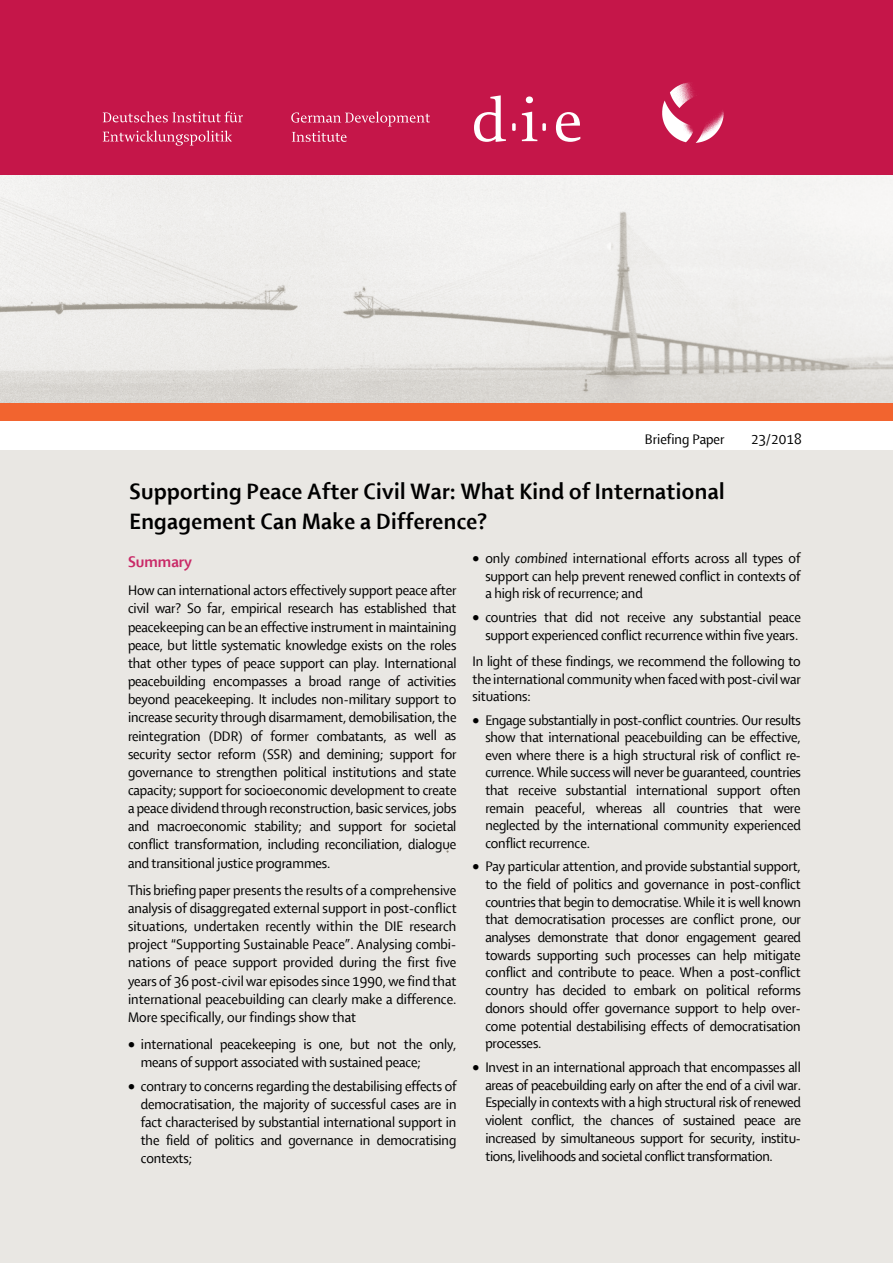
<style>
.page{position:relative;width:893px;height:1263px;background:#fff}
.page>*{position:absolute;margin:0;border:0;box-sizing:border-box;transform-origin:0 0}
.t1{font:24px/30px "Shaker RB";letter-spacing:.015em;color:#000}
.t2{font:16.5px "Shaker RB";color:#c92967}
.t3{font:15px/18.1px "Shaker R";letter-spacing:-.01em;color:#000;text-align:justify}
.s1{font-family:"Shaker RI"}
</style>
<div class="page">
<img style="left:0;top:174px;width:893px;height:230px">
<div style="left:0;top:451px;width:893px;height:812px;background:#e9e7e3"></div>
<div style="left:0;top:0;width:893px;height:174px;background:#c51649"></div>
<svg style="left:512px;top:123px;width:4px;height:8px"></svg>
<svg style="left:474px;top:95px;width:32px;height:47px"></svg>
<svg style="left:522px;top:96px;width:24px;height:45px"></svg>
<svg style="left:556px;top:112px;width:24px;height:30px"></svg>
<svg style="left:103px;top:111px;width:140px;height:11px"></svg>
<svg style="left:103px;top:131px;width:129px;height:15px"></svg>
<svg style="left:291px;top:112px;width:139px;height:30px"></svg>
<img style="left:663px;top:83px;width:60px;height:60px">
<div style="left:0;top:404px;width:893px;height:17px;background:#f2642f"></div>
<p class="t3" style="left:645px;top:431px;width:81px">Briefing Paper</p>
<p class="t3" style="left:751px;top:431px;width:52px">23/2018</p>
<h1 class="t1" style="left:129px;top:476px;width:596px">Supporting Peace After Civil War: What Kind of International<br>Engagement Can Make a Difference?</h1>
<p class="t2" style="left:128px;top:553px;width:65px">Summary</p>
<p class="t3" style="left:128px;top:581px;width:330px">How can international actors effectively support peace after civil war? So far, empirical research has established that peacekeeping can be an effective instrument in maintaining peace, but little systematic knowledge exists on the roles that other types of peace support can play. International peacebuilding encompasses a broad range of activities beyond peacekeeping. It includes non-military support to increase security through disarmament, demobilisation, the reintegration (DDR) of former combatants, as well as security sector reform (SSR) and demining; support for governance to strengthen political institutions and state capacity; support for socioeconomic development to create a peace dividend through reconstruction, basic services, jobs and macroeconomic stability; and support for societal conflict transformation, including reconciliation, dialogue and transitional justice programmes.</p>
<p class="t3" style="left:128px;top:881px;width:330px">This briefing paper presents the results of a comprehensive analysis of disaggregated external support in post-conflict situations, undertaken recently within the DIE research project “Supporting Sustainable Peace”. Analysing combi&shy;nations of peace support provided during the first five years of 36 post-civil war episodes since 1990, we find that international peacebuilding can clearly make a difference.<br>More specifically, our findings show that</p>
<p class="t3" style="left:141px;top:1035px;width:317px;text-indent:-13px">• international peacekeeping is one, but not the only, means of support associated with sustained peace;</p>
<p class="t3" style="left:141px;top:1077px;width:317px;text-indent:-13px">• contrary to concerns regarding the destabilising effects of democratisation, the majority of successful cases are in fact characterised by substantial international support in the field of politics and governance in democratising contexts;</p>
<p class="t3" style="left:485px;top:550px;width:317px;line-height:17.4px;text-indent:-13px">• only <span class="s1">combined</span> international efforts across all types of support can help prevent renewed conflict in contexts of a high risk of recurrence; and</p>
<p class="t3" style="left:473px;top:609px;width:330px;line-height:17.4px;text-align:right">• countries that did not receive any substantial peace support experienced conflict recurrence within five years.</p>
<p class="t3" style="left:473px;top:652px;width:330px;line-height:17.5px">In light of these findings, we recommend the following to the international community when faced with post-civil war situations:</p>
<p class="t3" style="left:485px;top:711px;width:317px;line-height:17.5px;text-indent:-13px">• Engage substantially in post-conflict countries. Our results show that international peacebuilding can be effective, even where there is a high structural risk of conflict re&shy;currence. While success will never be guaranteed, countries that receive substantial international support often remain peaceful, whereas all countries that were neglected by the international community experienced conflict recurrence.</p>
<p class="t3" style="left:485px;top:858px;width:317px;line-height:17.7px;text-indent:-13px">• Pay particular attention, and provide substantial support, to the field of politics and governance in post-conflict countries that begin to democratise. While it is well known that democratisation processes are conflict prone, our analyses demonstrate that donor engagement geared towards supporting such processes can help mitigate conflict and contribute to peace. When a post-conflict country has decided to embark on political reforms donors should offer governance support to help over&shy;come potential destabilising effects of democratisation processes.</p>
<p class="t3" style="left:485px;top:1058px;width:317px;line-height:17.7px;text-indent:-13px">• Invest in an international approach that encompasses all areas of peacebuilding early on after the end of a civil war.<br>Especially in contexts with a high structural risk of renewed violent conflict, the chances of sustained peace are increased by simultaneous support for security, institu&shy;tions, livelihoods and societal conflict transformation.</p>
</div>
